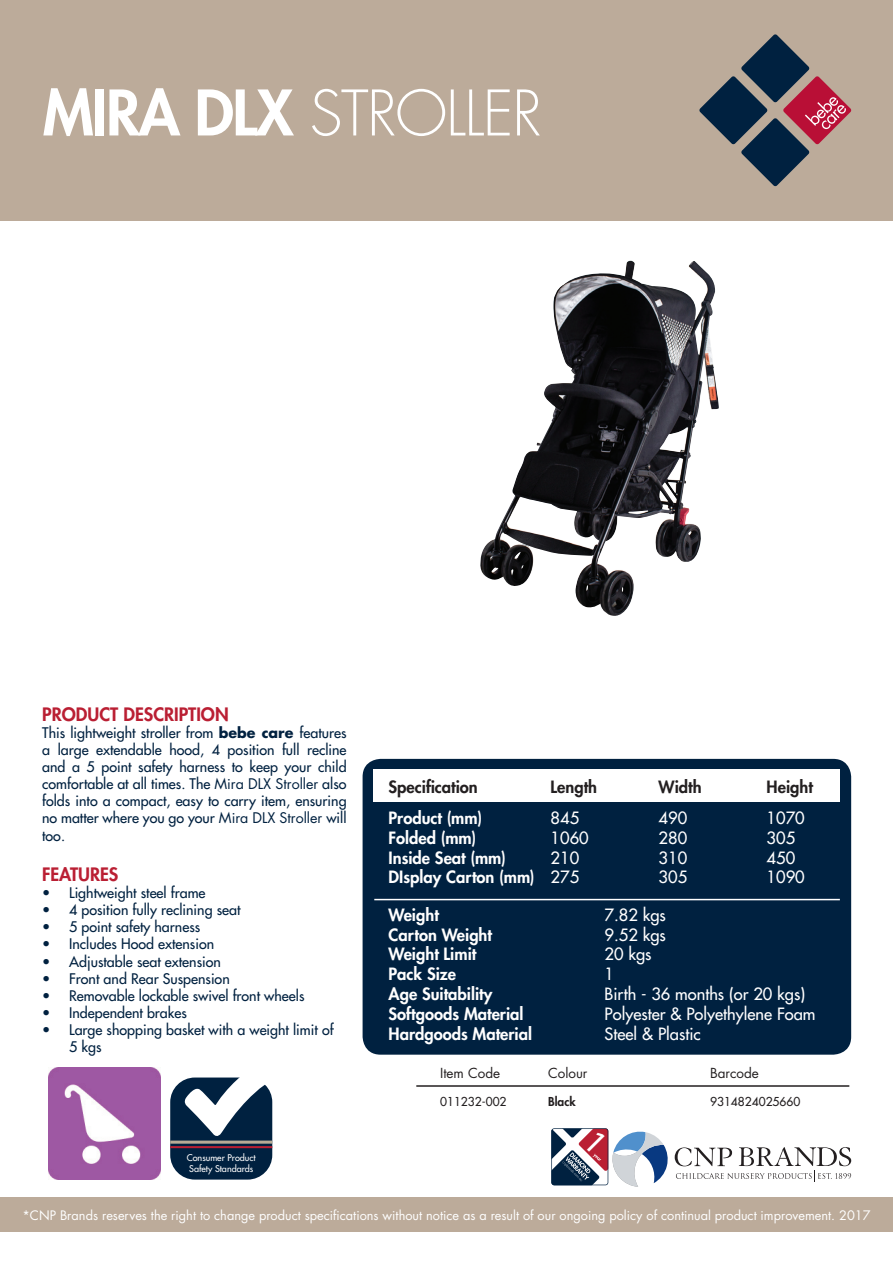
<style>
.page{position:relative;width:893px;height:1263px;background:#fff}
.page>*{position:absolute;margin:0;border:0;box-sizing:border-box;transform-origin:0 0}
.t1{font:300 61.05px "Futura Std";letter-spacing:-.025em;color:#fff}
.t2{font:800 18px "Futura Std";color:#ba1f33}
.t3{font:800 16.5px "Futura Std";color:#fff}
.t4{font:500 16.5px "Futura Std";color:#fff}
.t5{font:800 16.5px "Futura Std";color:#231f20}
.t6{font:500 14.25px/17.2px "Futura Std";color:#002140;text-align:justify}
.t7{font:13.5px "Futura Std";color:#231f20}
.t8{font:12.75px "Futura Std";color:#fff}
.t9{font:500 12px "Futura Std";color:#231f20}
.t10{font:800 12px "Futura Std";color:#231f20}
.t11{font:500 9px/10.8px "Futura Std";color:#fff}
.s1{font-weight:800}
.s2{font-weight:700}
.s3{font-weight:400}
.s4{font-weight:500}
</style>
<div class="page">
<div style="left:0;top:0;width:893px;height:221px;background:#bcab9a"></div>
<div style="left:0;top:1197px;width:893px;height:34px;background:#bcab9a"></div>
<svg style="left:675px;top:1147px;width:176px;height:34px"></svg>
<hr style="left:416px;top:1085px;width:433px;height:2px;background:#231f20">
<div style="left:363px;top:759px;width:488px;height:296px;background:#002140;border-radius:18px"></div>
<div style="left:373px;top:769px;width:467px;height:33px;background:#fff"></div>
<hr style="left:374px;top:899px;width:466px;height:1px;background:#fff">
<div style="left:170px;top:1077px;width:102px;height:102px;background:#002140;border-radius:25px"></div>
<svg style="left:170px;top:1140px;width:102px;height:4px"></svg>
<hr style="left:170px;top:1146px;width:102px;height:2px;background:#ba1f33">
<svg style="left:183px;top:1077px;width:88px;height:59px"></svg>
<img style="left:480px;top:263px;width:239px;height:353px">
<img style="left:49px;top:1067px;width:112px;height:112px">
<svg style="left:699px;top:34px;width:152px;height:152px"></svg>
<svg style="left:551px;top:1128px;width:117px;height:59px"></svg>
<h1 class="t1" style="left:43px;top:76px;width:501px"><span class="s1">MIRA DLX</span> STROLLER</h1>
<p class="t2" style="left:42px;top:703px;width:188px">PRODUCT DESCRIPTION</p>
<p class="t6" style="left:42px;top:724px;width:306px">This lightweight stroller from <span class="s2">bebe care</span> features a large extendable hood, 4 position full recline and a 5 point safety harness to keep your child comfortable at all times. The <span class="s3">Mira DLX Stroller</span> also folds into a compact, easy to carry item, ensuring no matter where you go your <span class="s3">Mira DLX Stroller</span> will too.</p>
<p class="t2" style="left:42px;top:863px;width:78px">FEATURES</p>
<p class="t6" style="left:42px;top:884px;width:165px">• Lightweight steel frame</p>
<p class="t6" style="left:42px;top:901px;width:200px">• 4 position fully reclining seat</p>
<p class="t6" style="left:42px;top:918px;width:160px">• 5 point safety harness</p>
<p class="t6" style="left:42px;top:935px;width:174px">• Includes Hood extension</p>
<p class="t6" style="left:42px;top:953px;width:180px">• Adjustable seat extension</p>
<p class="t6" style="left:42px;top:970px;width:189px">• Front and Rear Suspension</p>
<p class="t6" style="left:42px;top:987px;width:264px">• Removable lockable swivel front wheels</p>
<p class="t6" style="left:42px;top:1004px;width:146px">• Independent brakes</p>
<p class="t6" style="left:69px;top:1021px;width:266px;text-indent:-27px">• Large shopping basket with a weight limit of<br>5 kgs</p>
<p class="t5" style="left:389px;top:776px;width:91px">Specification</p>
<p class="t5" style="left:551px;top:776px;width:48px">Length</p>
<p class="t5" style="left:659px;top:776px;width:45px">Width</p>
<p class="t5" style="left:767px;top:776px;width:48px">Height</p>
<p class="t3" style="left:389px;top:807px;width:95px">Product (mm)</p>
<p class="t4" style="left:551px;top:807px;width:30px">845</p>
<p class="t4" style="left:659px;top:807px;width:30px">490</p>
<p class="t4" style="left:767px;top:807px;width:40px">1070</p>
<p class="t3" style="left:389px;top:827px;width:89px">Folded (mm)</p>
<p class="t4" style="left:551px;top:827px;width:40px">1060</p>
<p class="t4" style="left:659px;top:827px;width:30px">280</p>
<p class="t4" style="left:767px;top:827px;width:30px">305</p>
<p class="t3" style="left:389px;top:847px;width:119px">Inside Seat (mm)</p>
<p class="t4" style="left:551px;top:847px;width:30px">210</p>
<p class="t4" style="left:659px;top:847px;width:30px">310</p>
<p class="t4" style="left:767px;top:847px;width:30px">450</p>
<p class="t3" style="left:389px;top:867px;width:192px">DIsplay Carton (mm) <span class="s4">275</span></p>
<p class="t4" style="left:659px;top:867px;width:30px">305</p>
<p class="t4" style="left:767px;top:867px;width:40px">1090</p>
<p class="t3" style="left:389px;top:904px;width:52px">Weight</p>
<p class="t4" style="left:605px;top:904px;width:63px">7.82 kgs</p>
<p class="t3" style="left:389px;top:924px;width:105px">Carton Weight</p>
<p class="t4" style="left:605px;top:924px;width:63px">9.52 kgs</p>
<p class="t3" style="left:389px;top:944px;width:89px">Weight Limit</p>
<p class="t4" style="left:605px;top:944px;width:48px">20 kgs</p>
<p class="t3" style="left:389px;top:964px;width:69px">Pack Size</p>
<p class="t4" style="left:605px;top:964px;width:11px">1</p>
<p class="t3" style="left:389px;top:983px;width:105px">Age Suitability</p>
<p class="t4" style="left:605px;top:984px;width:202px">Birth - 36 months (or 20 kgs)</p>
<p class="t3" style="left:389px;top:1003px;width:136px">Softgoods Material</p>
<p class="t4" style="left:605px;top:1003px;width:212px">Polyester &amp; Polyethylene Foam</p>
<p class="t3" style="left:389px;top:1023px;width:145px">Hardgoods Material</p>
<p class="t4" style="left:605px;top:1023px;width:98px">Steel &amp; Plastic</p>
<p class="t7" style="left:440px;top:1064px;width:62px">Item Code</p>
<p class="t7" style="left:548px;top:1064px;width:41px">Colour</p>
<p class="t7" style="left:710px;top:1064px;width:50px">Barcode</p>
<p class="t9" style="left:440px;top:1094px;width:68px">011232-002</p>
<p class="t10" style="left:548px;top:1094px;width:29px">Black</p>
<p class="t9" style="left:710px;top:1094px;width:92px">9314824025660</p>
<p class="t11" style="left:187px;top:1152px;width:70px">Consumer Product<br>Safety Standards</p>
<p class="t8" style="left:22px;top:1207px;width:850px">*CNP Brands reserves the right to change product specifications without notice as a result of our ongoing policy of continual product improvement. 2017</p>
</div>
